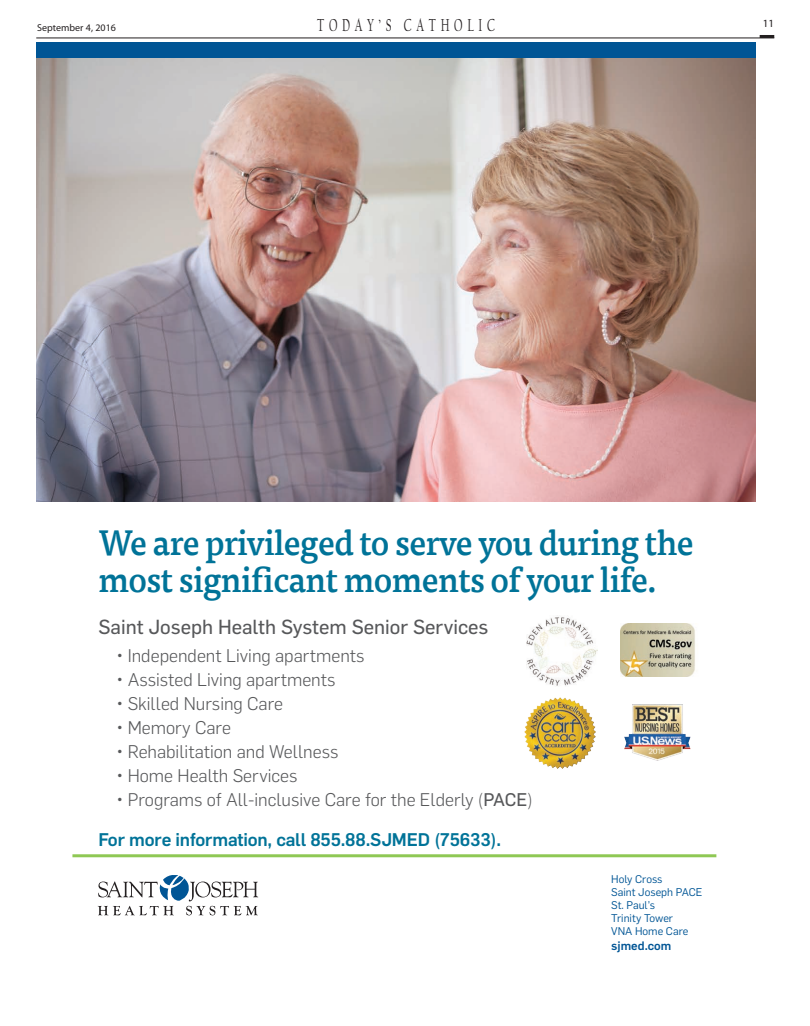
<style>
.page{position:relative;width:810px;height:1026px;background:#fff}
.page>*{position:absolute;margin:0;border:0;box-sizing:border-box;transform-origin:0 0}
.t1{font:500 35px/37px "Tisa Offc";letter-spacing:-.02em;color:#007398;scale:.95 1}
.t2{font:20px "Flama Basic";color:#57585a}
.t3{font:300 18px "Flama";color:#57585a}
.t4{font:500 18px "Flama";letter-spacing:-.01em;color:#007398}
.t5{font:18px "FB Californian";letter-spacing:.4em;color:#231f20;scale:.65 1}
.t6{font:500 12px "Flama";color:#005595}
.t7{font:11px/13px "Flama";color:#005595}
.t8{font:11px "Myriad";color:#231f20}
.t9{font:10px "Myriad";color:#231f20}
.s1{font-family:"Flama Basic";font-weight:400}
</style>
<div class="page">
<hr style="left:36px;top:38px;width:738px;height:1px;background:#231f20">
<hr style="left:760px;top:35px;width:14px;height:3px;background:#231f20">
<img style="left:36px;top:58px;width:720px;height:443px">
<div style="left:36px;top:42px;width:720px;height:16px;background:#005595"></div>
<hr style="left:72px;top:854px;width:644px;height:3px;background:#8fc854">
<svg style="left:98px;top:875px;width:160px;height:40px"></svg>
<img style="left:526px;top:617px;width:71px;height:69px">
<img style="left:621px;top:624px;width:74px;height:53px">
<img style="left:524px;top:697px;width:71px;height:71px">
<img style="left:625px;top:704px;width:66px;height:56px">
<p class="t9" style="left:37px;top:23px;width:80px">September 4, 2016</p>
<p class="t5" style="left:317px;top:16px;width:275px">TODAY’S CATHOLIC</p>
<p class="t8" style="left:763px;top:18px;width:13px">11</p>
<p class="t1" style="left:99px;top:525px;width:628px">We are privileged to serve you during the most significant moments of your life.</p>
<p class="t2" style="left:99px;top:612px;width:391px">Saint Joseph Health System Senior Services</p>
<p class="t3" style="left:117px;top:643px;width:250px">• Independent Living apartments</p>
<p class="t3" style="left:117px;top:667px;width:221px">• Assisted Living apartments</p>
<p class="t3" style="left:117px;top:691px;width:168px">• Skilled Nursing Care</p>
<p class="t3" style="left:117px;top:715px;width:116px">• Memory Care</p>
<p class="t3" style="left:117px;top:739px;width:223px">• Rehabilitation and Wellness</p>
<p class="t3" style="left:117px;top:763px;width:182px">• Home Health Services</p>
<p class="t3" style="left:117px;top:787px;width:418px">• Programs of All-inclusive Care for the Elderly (<span class="s1">PACE</span>)</p>
<p class="t4" style="left:99px;top:827px;width:404px">For more information, call 855.88.SJMED (75633).</p>
<p class="t7" style="left:611px;top:872px;width:93px">Holy Cross<br>Saint Joseph PACE<br>St. Paul’s<br>Trinity Tower<br>VNA Home Care</p>
<p class="t6" style="left:611px;top:937px;width:61px">sjmed.com</p>
</div>
